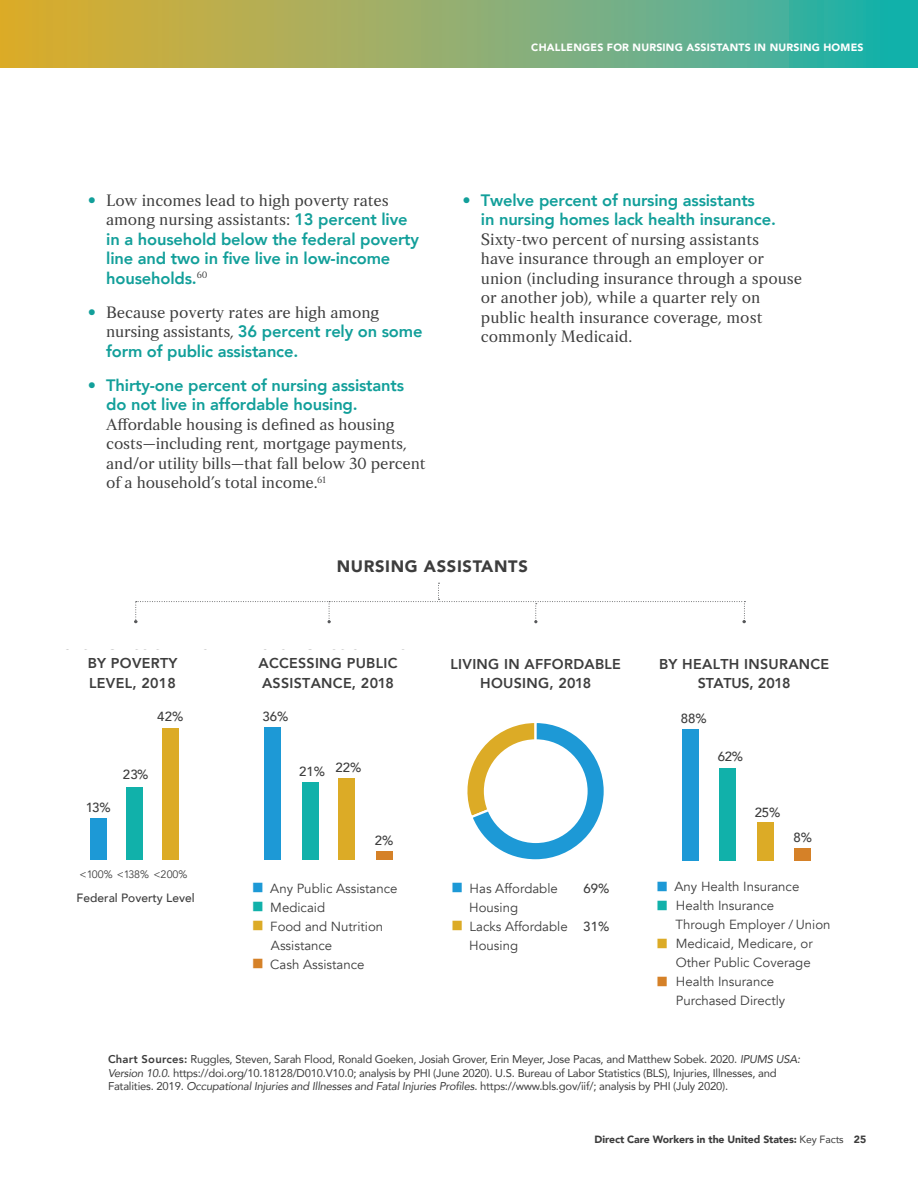
<style>
.page{position:relative;width:918px;height:1188px;background:#fff}
.page>*{position:absolute;margin:0;border:0;box-sizing:border-box;transform-origin:0 0}
.Body{font:16.5px/19.5px "Strato Pro";letter-spacing:-.005em;color:#3d3d3d}
.t1{font:800 16.5px/19.5px "Avenir";letter-spacing:-.01em;color:#129f9a}
.Chart_head{font:900 16.5px "Avenir";letter-spacing:.04em;color:#3d3d3d}
.t2{font:800 14.25px/19.5px "Avenir";letter-spacing:.02em;color:#3d3d3d}
.t3{font:13.2px/19px "Avenir";color:#3d3d3d}
.t4{font:500 13.2px "Avenir";color:#3d3d3d}
.t5{font:500 12px "Avenir";color:#3d3d3d}
.Chart_source{font:11.25px/13.5px "Avenir";letter-spacing:-.02em;color:#3d3d3d}
.t6{font:10.8px "Avenir";letter-spacing:-.01em;color:#3d3d3d}
.t7{font:900 10.5px "Avenir";letter-spacing:-.01em;color:#3d3d3d}
.Head_1{font:900 10.5px "Avenir";letter-spacing:.02em;color:#fff}
.s1{font-family:"Strato Pro";font-weight:400;color:#3d3d3d}
.s2{font-family:"Avenir";font-weight:800;color:#129f9a}
.s3{font-family:"Meta Head OT";font-size:26.4px;color:#1d99d6}
.s4{font-family:"Meta Head OT";font-size:26.4px;color:#11b1aa}
.s5{font-family:"Meta Head OT";font-size:26.4px;color:#dcab26}
.s6{font-family:"Meta Head OT";font-size:26.4px;color:#d58128}
.s7{font-weight:500}
.s8{font-weight:800}
.s9{font-style:italic}
.s10{font-weight:400}
</style>
<div class="page">
<svg style="left:0;top:0;width:918px;height:68px;background:#89ae6f"></svg>
<div style="left:162px;top:728px;width:17px;height:132px;background:#dcab26"></div>
<div style="left:126px;top:787px;width:17px;height:73px;background:#11b1aa"></div>
<div style="left:90px;top:818px;width:17px;height:42px;background:#1d99d6"></div>
<div style="left:376px;top:852px;width:16px;height:8px;background:#d58128"></div>
<div style="left:302px;top:783px;width:16px;height:77px;background:#11b1aa"></div>
<div style="left:338px;top:779px;width:17px;height:81px;background:#dcab26"></div>
<div style="left:264px;top:727px;width:17px;height:133px;background:#1d99d6"></div>
<svg style="left:467px;top:723px;width:137px;height:137px"></svg>
<div style="left:484px;top:739px;width:104px;height:104px;background:#fff;border-radius:50%"></div>
<svg style="left:134px;top:583px;width:612px;height:40px"></svg>
<div style="left:794px;top:848px;width:17px;height:13px;background:#d58128"></div>
<div style="left:719px;top:768px;width:17px;height:93px;background:#11b1aa"></div>
<div style="left:757px;top:823px;width:16px;height:38px;background:#dcab26"></div>
<div style="left:682px;top:729px;width:17px;height:132px;background:#1d99d6"></div>
<p class="Head_1" style="left:531px;top:38px;width:334px">CHALLENGES FOR NURSING ASSISTANTS IN NURSING HOMES</p>
<p class="t1" style="left:106px;top:190px;width:314px;text-indent:-19px">• <span class="s1">Low incomes lead to high poverty rates among nursing assistants:</span> 13 percent live in a household below the federal poverty line and two in five live in low-income households.<sup>60</sup></p>
<p class="Body" style="left:106px;top:302px;width:318px;text-indent:-19px"><span class="s2">•</span> Because poverty rates are high among nursing assistants, <span class="s2">36 percent rely on some form of public assistance.</span></p>
<p class="Body" style="left:106px;top:375px;width:321px;text-indent:-19px"><span class="s2">• Thirty-one percent of nursing assistants do not live in affordable housing.<br></span>Affordable housing is defined as housing costs—including rent, mortgage payments, and/or utility bills—that fall below 30 percent of a household’s total income.<sup>61</sup></p>
<p class="Body" style="left:481px;top:190px;width:323px;text-indent:-19px"><span class="s2">• Twelve percent of nursing assistants<br>in nursing homes lack health insurance.<br></span>Sixty-two percent of nursing assistants<br>have insurance through an employer or union (including insurance through a spouse or another job), while a quarter rely on public health insurance coverage, most commonly Medicaid.</p>
<p class="Chart_head" style="left:337px;top:552px;width:193px">NURSING ASSISTANTS</p>
<p class="t2" style="left:88px;top:653px;width:91px">BY POVERTY<br>LEVEL, 2018</p>
<p class="t2" style="left:258px;top:653px;width:141px">ACCESSING PUBLIC<br>ASSISTANCE, 2018</p>
<p class="t2" style="left:451px;top:654px;width:172px;text-align:center">LIVING IN AFFORDABLE<br>HOUSING, 2018</p>
<p class="t2" style="left:659px;top:654px;width:172px;text-align:center">BY HEALTH INSURANCE<br>STATUS, 2018</p>
<p class="t4" style="left:157px;top:705px;width:28px">42%</p>
<p class="t4" style="left:263px;top:705px;width:27px">36%</p>
<p class="t4" style="left:681px;top:707px;width:27px">88%</p>
<p class="t4" style="left:123px;top:763px;width:27px">23%</p>
<p class="t4" style="left:299px;top:760px;width:27px">21%</p>
<p class="t4" style="left:336px;top:756px;width:27px">22%</p>
<p class="t4" style="left:718px;top:745px;width:27px">62%</p>
<p class="t4" style="left:86px;top:796px;width:26px">13%</p>
<p class="t4" style="left:755px;top:801px;width:27px">25%</p>
<p class="t4" style="left:375px;top:829px;width:20px">2%</p>
<p class="t4" style="left:794px;top:826px;width:20px">8%</p>
<p class="t6" style="left:80px;top:868px;width:109px">&lt;100% &lt;138% &lt;200%</p>
<p class="t5" style="left:77px;top:888px;width:120px">Federal Poverty Level</p>
<p class="t3" style="left:252px;top:879px;width:147px"><span class="s3">▪</span> Any Public Assistance</p>
<p class="t3" style="left:252px;top:898px;width:75px"><span class="s4">▪</span> Medicaid</p>
<p class="t3" style="left:271px;top:917px;width:114px;text-indent:-19px"><span class="s5">▪</span> Food and Nutrition<br>Assistance</p>
<p class="t3" style="left:252px;top:955px;width:114px"><span class="s6">▪</span> Cash Assistance</p>
<p class="t3" style="left:451px;top:879px;width:108px"><span class="s3">▪</span> Has Affordable</p>
<p class="t4" style="left:584px;top:877px;width:27px">69%</p>
<p class="t3" style="left:469px;top:898px;width:50px">Housing</p>
<p class="t3" style="left:469px;top:917px;width:142px;text-indent:-18px"><span class="s5">▪</span> Lacks Affordable <span class="s7">31%<br></span>Housing</p>
<p class="t3" style="left:656px;top:877px;width:145px"><span class="s3">▪</span> Any Health Insurance</p>
<p class="t3" style="left:676px;top:897px;width:157px;text-indent:-20px"><span class="s4">▪</span> Health Insurance<br>Through Employer / Union</p>
<p class="t3" style="left:656px;top:934px;width:158px;text-align:right"><span class="s5">▪</span> Medicaid, Medicare, or<br>Other Public Coverage</p>
<p class="t3" style="left:676px;top:972px;width:111px;text-indent:-20px"><span class="s6">▪</span> Health Insurance<br>Purchased Directly</p>
<p class="Chart_source" style="left:108px;top:1052px;width:694px"><span class="s8">Chart Sources:</span> Ruggles, Steven, Sarah Flood, Ronald Goeken, Josiah Grover, Erin Meyer, Jose Pacas, and Matthew Sobek. 2020. <span class="s9">IPUMS USA:<br>Version 10.0</span>. https://doi.org/10.18128/D010.V10.0; analysis by PHI (June 2020). U.S. Bureau of Labor Statistics (BLS), Injuries, Illnesses, and<br>Fatalities. 2019. <span class="s9">Occupational Injuries and Illnesses and Fatal Injuries Profiles</span>. https://www.bls.gov/iif/; analysis by PHI (July 2020).</p>
<p class="t7" style="left:595px;top:1130px;width:273px">Direct Care Workers in the United States: <span class="s10">Key Facts</span> 25</p>
</div>
